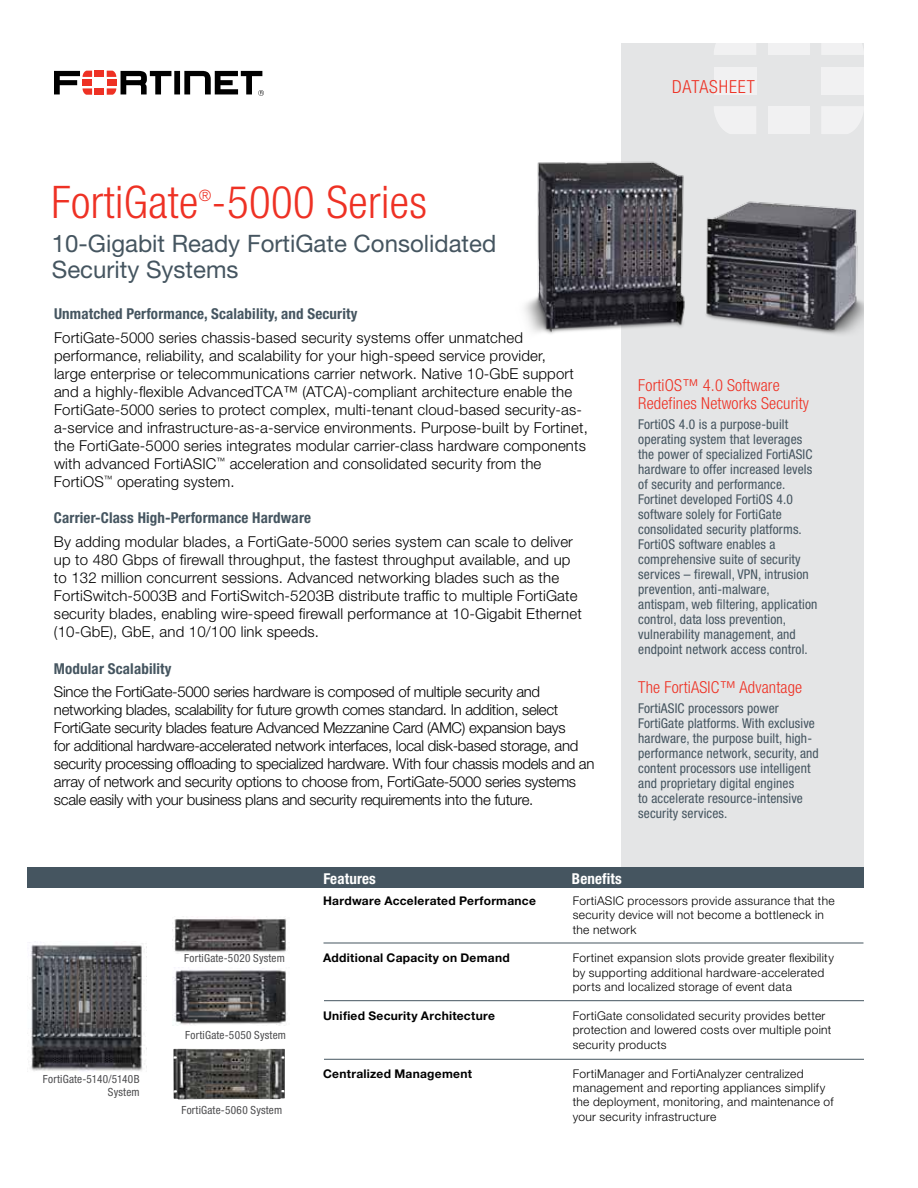
<style>
.page{position:relative;width:918px;height:1188px;background:#fff}
.page>*{position:absolute;margin:0;border:0;box-sizing:border-box;transform-origin:0 0}
.t1{font:300 condensed 45px "Helvetica Neue LT Std";letter-spacing:.01em;color:#ee3124}
.t2{font:24px/25.5px "Helvetica Neue LT Std";color:#455560}
.t3{font:300 condensed 18px "Helvetica Neue LT Std";letter-spacing:.05em;color:#ee3124}
.t4{font:300 condensed 16.5px/18px "Helvetica Neue LT Std";letter-spacing:.01em;color:#ee3124}
.t5{font:300 condensed 15.75px "Helvetica Neue LT Std";color:#ee3124}
.t6{font:300 15px/18px "Helvetica Neue LT Std";letter-spacing:.01em;color:#000}
.t7{font:300 15px/18px "Helvetica Neue LT Std";letter-spacing:-.02em;color:#000}
.t8{font:700 condensed 15px "Helvetica Neue LT Std";letter-spacing:.01em;color:#455560}
.t9{font:700 condensed 15px "Helvetica Neue LT Std";letter-spacing:.01em;color:#fff}
.t10{font:condensed 13.5px/15px "Helvetica Neue LT Std";letter-spacing:.01em;color:#455560}
.t11{font:300 12px/14.4px "Helvetica Neue LT Std";letter-spacing:.025em;color:#000}
.t12{font:700 12px "Helvetica Neue LT Std";letter-spacing:.025em;color:#000}
.t13{font:condensed 11.25px/13.5px "Helvetica Neue LT Std";letter-spacing:.015em;color:#4d4d4f;text-align:right}
.s1{font-stretch:normal}
</style>
<div class="page">
<div style="left:621px;top:44px;width:243px;height:826px;background:#e4e5e6"></div>
<div style="left:714px;top:67px;width:42px;height:28px;background:#f1f1f2"></div>
<div style="left:768px;top:27px;width:42px;height:28px;background:linear-gradient(to right,#f9f9f9,#f9f9f9)"></div>
<div style="left:821px;top:67px;width:43px;height:28px;background:#f1f1f2"></div>
<svg style="left:714px;top:43px;width:42px;height:12px"></svg>
<svg style="left:821px;top:43px;width:43px;height:12px"></svg>
<div style="left:95px;top:71px;width:9px;height:6px;background:#ee3124"></div>
<div style="left:95px;top:88px;width:9px;height:7px;background:#ee3124"></div>
<svg style="left:54px;top:71px;width:38px;height:24px"></svg>
<svg style="left:107px;top:71px;width:157px;height:25px"></svg>
<div style="left:27px;top:868px;width:837px;height:20px;background:#455560"></div>
<hr style="left:323px;top:943px;width:540px;height:1px;background:#455560">
<hr style="left:324px;top:1000px;width:540px;height:1px;background:#455560">
<hr style="left:324px;top:1059px;width:540px;height:1px;background:#455560">
<img style="left:524px;top:86px;width:340px;height:248px">
<img style="left:172px;top:970px;width:115px;height:56px">
<img style="left:174px;top:916px;width:113px;height:37px">
<img style="left:29px;top:942px;width:117px;height:129px">
<img style="left:173px;top:1049px;width:112px;height:50px">
<p class="t3" style="left:672px;top:76px;width:84px">DATASHEET</p>
<h1 class="t1" style="left:52px;top:176px;width:377px">FortiGate -5000 Series</h1>
<p class="t5" style="left:199px;top:187px;width:14px">®</p>
<h2 class="t2" style="left:52px;top:231px;width:446px">10-Gigabit Ready FortiGate Consolidated<br>Security Systems</h2>
<p class="t8" style="left:54px;top:305px;width:305px">Unmatched Performance, Scalability, and Security</p>
<p class="t6" style="left:54px;top:328px;width:535px">FortiGate-5000 series chassis-based security systems offer unmatched performance, reliability, and scalability for your high-speed service provider,<br>large enterprise or telecommunications carrier network. Native 10-GbE support and a highly-flexible AdvancedTCA™ (ATCA)-compliant architecture enable the FortiGate-5000 series to protect complex, multi-tenant cloud-based security-as&shy;a-service and infrastructure-as-a-service environments. Purpose-built by Fortinet, the FortiGate-5000 series integrates modular carrier-class hardware components with advanced FortiASIC<sup>™</sup> acceleration and consolidated security from the FortiOS<sup>™</sup> operating system.</p>
<p class="t8" style="left:54px;top:509px;width:259px">Carrier-Class High-Performance Hardware</p>
<p class="t6" style="left:54px;top:532px;width:529px">By adding modular blades, a FortiGate-5000 series system can scale to deliver up to 480 Gbps of firewall throughput, the fastest throughput available, and up to 132 million concurrent sessions. Advanced networking blades such as the FortiSwitch-5003B and FortiSwitch-5203B distribute traffic to multiple FortiGate security blades, enabling wire-speed firewall performance at 10-Gigabit Ethernet (10-GbE), GbE, and 10/100 link speeds.</p>
<p class="t8" style="left:54px;top:659px;width:119px">Modular Scalability</p>
<p class="t7" style="left:54px;top:683px;width:542px">Since the FortiGate-5000 series hardware is composed of multiple security and networking blades, scalability for future growth comes standard. In addition, select FortiGate security blades feature Advanced Mezzanine Card (AMC) expansion bays<br>for additional hardware-accelerated network interfaces, local disk-based storage, and security processing offloading to specialized hardware. With four chassis models and an array of network and security options to choose from, FortiGate-5000 series systems scale easily with your business plans and security requirements into the future.</p>
<p class="t4" style="left:638px;top:376px;width:172px">FortiOS<span class="s1">™</span> 4.0 Software<br>Redefines Networks Security</p>
<p class="t10" style="left:638px;top:417px;width:181px">FortiOS 4.0 is a purpose-built operating system that leverages the power of specialized FortiASIC hardware to offer increased levels of security and performance.<br>Fortinet developed FortiOS 4.0 software solely for FortiGate consolidated security platforms.<br>FortiOS software enables a comprehensive suite of security services – firewall, VPN, intrusion prevention, anti-malware, antispam, web filtering, application control, data loss prevention, vulnerability management, and endpoint network access control.</p>
<p class="t4" style="left:638px;top:678px;width:165px">The FortiASIC<span class="s1">™</span> Advantage</p>
<p class="t10" style="left:638px;top:701px;width:182px">FortiASIC processors power<br>FortiGate platforms. With exclusive hardware, the purpose built, high&shy;performance network, security, and content processors use intelligent and proprietary digital engines<br>to accelerate resource-intensive security services.</p>
<p class="t9" style="left:324px;top:869px;width:54px">Features</p>
<p class="t9" style="left:572px;top:869px;width:51px">Benefits</p>
<p class="t13" style="left:43px;top:1072px;width:98px">FortiGate-5140/5140B<br>System</p>
<p class="t13" style="left:184px;top:951px;width:102px">FortiGate-5020 System</p>
<p class="t13" style="left:185px;top:1028px;width:102px">FortiGate-5050 System</p>
<p class="t13" style="left:181px;top:1103px;width:102px">FortiGate-5060 System</p>
<p class="t12" style="left:323px;top:893px;width:214px">Hardware Accelerated Performance</p>
<p class="t12" style="left:323px;top:951px;width:188px">Additional Capacity on Demand</p>
<p class="t12" style="left:323px;top:1008px;width:173px">Unified Security Architecture</p>
<p class="t12" style="left:323px;top:1066px;width:150px">Centralized Management</p>
<p class="t11" style="left:573px;top:893px;width:263px">FortiASIC processors provide assurance that the security device will not become a bottleneck in the network</p>
<p class="t11" style="left:573px;top:951px;width:263px">Fortinet expansion slots provide greater flexibility by supporting additional hardware-accelerated ports and localized storage of event data</p>
<p class="t11" style="left:573px;top:1008px;width:260px">FortiGate consolidated security provides better protection and lowered costs over multiple point security products</p>
<p class="t11" style="left:573px;top:1066px;width:262px">FortiManager and FortiAnalyzer centralized management and reporting appliances simplify the deployment, monitoring, and maintenance of your security infrastructure</p>
</div>
